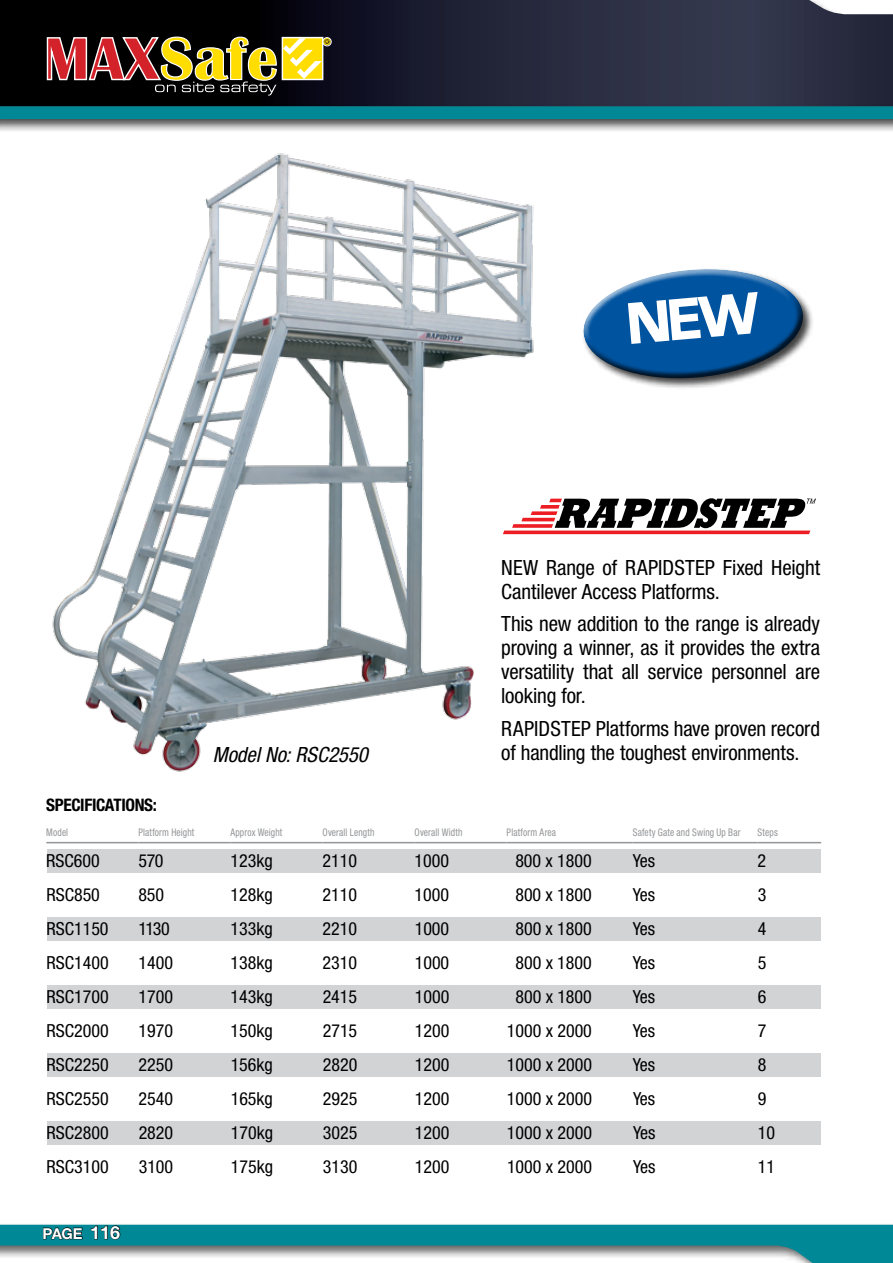
<style>
.page{position:relative;width:893px;height:1263px;background:#fff}
.page>*{position:absolute;margin:0;border:0;box-sizing:border-box;transform-origin:0 0}
.t1{font:condensed 21px/24px "Helvetica Neue";letter-spacing:-.005em;color:#000}
.t2{font:italic condensed 21px "Helvetica Neue";letter-spacing:-.005em;color:#000}
.t3{font:condensed 18px "Helvetica Neue";color:#000}
.t4{font:700 condensed 17.25px "Helvetica Neue";letter-spacing:-.02em;color:#000}
.t5{font:700 15px "Helvetica Neue";color:#fff}
.t6{font:condensed 10.5px "Helvetica Neue";letter-spacing:.015em;color:#939598;scale:.9 1}
.t7{font:900 9.9px "Helvetica Neue";color:#fd0}
.s1{font-size:18px}
</style>
<div class="page">
<svg style="left:0;top:0;width:893px;height:104px;background:#202231"></svg>
<div style="left:322px;top:37px;width:10px;height:9px;border:1px solid #fff;border-radius:50%"></div>
<svg style="left:47px;top:37px;width:275px;height:59px;background:#785a30"></svg>
<div style="left:0;top:104px;width:893px;height:29px;background:#000;opacity:.6"></div>
<svg style="left:0;top:106px;width:893px;height:13px;background:#018593"></svg>
<div style="left:0;top:1222px;width:893px;height:41px;background:#000;opacity:.6"></div>
<svg style="left:0;top:1225px;width:893px;height:38px;background:#52a0a9"></svg>
<div style="left:47px;top:849px;width:774px;height:23px;background:#d1d3d4"></div>
<div style="left:47px;top:917px;width:774px;height:23px;background:#d1d3d4"></div>
<div style="left:47px;top:985px;width:774px;height:23px;background:#d1d3d4"></div>
<div style="left:47px;top:1053px;width:774px;height:23px;background:#d1d3d4"></div>
<div style="left:47px;top:1121px;width:774px;height:23px;background:#d1d3d4"></div>
<img style="left:52px;top:153px;width:482px;height:619px">
<hr style="left:46px;top:842px;width:92px;height:1px;background:#939598">
<hr style="left:138px;top:842px;width:92px;height:1px;background:#939598">
<hr style="left:230px;top:842px;width:92px;height:1px;background:#939598">
<hr style="left:322px;top:842px;width:93px;height:1px;background:#939598">
<hr style="left:415px;top:842px;width:92px;height:1px;background:#939598">
<hr style="left:507px;top:842px;width:126px;height:1px;background:#939598">
<hr style="left:633px;top:842px;width:125px;height:1px;background:#939598">
<hr style="left:758px;top:842px;width:63px;height:1px;background:#939598">
<div style="left:582px;top:267px;width:232px;height:122px;background:#000;opacity:.75"></div>
<div style="left:501px;top:488px;width:320px;height:57px;background:#fff;border-radius:5px"></div>
<svg style="left:503px;top:498px;width:313px;height:36px"></svg>
<svg style="left:582px;top:267px;width:226px;height:121px"></svg>
<p class="t7" style="left:323px;top:36px;width:9px">®</p>
<p class="t1" style="left:501px;top:555px;width:320px">NEW Range of RAPIDSTEP Fixed Height<br>Cantilever Access Platforms.</p>
<p class="t1" style="left:501px;top:611px;width:320px;text-align:justify">This new addition to the range is already proving a winner, as it provides the extra versatility that all service personnel are looking for.</p>
<p class="t1" style="left:501px;top:716px;width:320px">RAPIDSTEP Platforms have proven record</p>
<p class="t2" style="left:213px;top:743px;width:157px">Model No: RSC2550</p>
<p class="t1" style="left:501px;top:740px;width:300px">of handling the toughest environments.</p>
<p class="t4" style="left:46px;top:795px;width:112px">SPECIFICATIONS:</p>
<p class="t6" style="left:46px;top:826px;width:26px">Model</p>
<p class="t6" style="left:138px;top:826px;width:64px">Platform Height</p>
<p class="t6" style="left:230px;top:826px;width:59px">Approx Weight</p>
<p class="t6" style="left:322px;top:826px;width:59px">Overall Length</p>
<p class="t6" style="left:415px;top:826px;width:55px">Overall Width</p>
<p class="t6" style="left:507px;top:826px;width:56px">Platform Area</p>
<p class="t6" style="left:633px;top:826px;width:121px">Safety Gate and Swing Up Bar</p>
<p class="t6" style="left:758px;top:826px;width:24px">Steps</p>
<p class="t3" style="left:46px;top:850px;width:55px">RSC600</p>
<p class="t3" style="left:138px;top:850px;width:27px">570</p>
<p class="t3" style="left:230px;top:850px;width:44px">123kg</p>
<p class="t3" style="left:323px;top:850px;width:36px">2110</p>
<p class="t3" style="left:415px;top:850px;width:36px">1000</p>
<p class="t3" style="left:515px;top:850px;width:78px">800 x 1800</p>
<p class="t3" style="left:633px;top:850px;width:24px">Yes</p>
<p class="t3" style="left:758px;top:850px;width:10px">2</p>
<p class="t3" style="left:46px;top:884px;width:55px">RSC850</p>
<p class="t3" style="left:138px;top:884px;width:27px">850</p>
<p class="t3" style="left:230px;top:884px;width:44px">128kg</p>
<p class="t3" style="left:323px;top:884px;width:36px">2110</p>
<p class="t3" style="left:415px;top:884px;width:36px">1000</p>
<p class="t3" style="left:515px;top:884px;width:78px">800 x 1800</p>
<p class="t3" style="left:633px;top:884px;width:24px">Yes</p>
<p class="t3" style="left:758px;top:884px;width:10px">3</p>
<p class="t3" style="left:46px;top:918px;width:64px">RSC1150</p>
<p class="t3" style="left:138px;top:918px;width:33px">1130</p>
<p class="t3" style="left:231px;top:918px;width:44px">133kg</p>
<p class="t3" style="left:323px;top:918px;width:36px">2210</p>
<p class="t3" style="left:415px;top:918px;width:36px">1000</p>
<p class="t3" style="left:515px;top:918px;width:78px">800 x 1800</p>
<p class="t3" style="left:633px;top:918px;width:24px">Yes</p>
<p class="t3" style="left:758px;top:918px;width:10px">4</p>
<p class="t3" style="left:46px;top:952px;width:64px">RSC1400</p>
<p class="t3" style="left:138px;top:952px;width:36px">1400</p>
<p class="t3" style="left:231px;top:952px;width:44px">138kg</p>
<p class="t3" style="left:323px;top:952px;width:36px">2310</p>
<p class="t3" style="left:415px;top:952px;width:36px">1000</p>
<p class="t3" style="left:515px;top:952px;width:78px">800 x 1800</p>
<p class="t3" style="left:633px;top:952px;width:24px">Yes</p>
<p class="t3" style="left:758px;top:952px;width:10px">5</p>
<p class="t3" style="left:46px;top:986px;width:64px">RSC1700</p>
<p class="t3" style="left:139px;top:986px;width:36px">1700</p>
<p class="t3" style="left:231px;top:986px;width:44px">143kg</p>
<p class="t3" style="left:323px;top:986px;width:36px">2415</p>
<p class="t3" style="left:415px;top:986px;width:36px">1000</p>
<p class="t3" style="left:515px;top:986px;width:78px">800 x 1800</p>
<p class="t3" style="left:633px;top:986px;width:24px">Yes</p>
<p class="t3" style="left:758px;top:986px;width:10px">6</p>
<p class="t3" style="left:46px;top:1020px;width:64px">RSC2000</p>
<p class="t3" style="left:139px;top:1020px;width:36px">1970</p>
<p class="t3" style="left:231px;top:1020px;width:44px">150kg</p>
<p class="t3" style="left:323px;top:1020px;width:36px">2715</p>
<p class="t3" style="left:415px;top:1020px;width:36px">1200</p>
<p class="t3" style="left:507px;top:1020px;width:87px">1000 x 2000</p>
<p class="t3" style="left:633px;top:1020px;width:24px">Yes</p>
<p class="t3" style="left:758px;top:1020px;width:10px">7</p>
<p class="t3" style="left:47px;top:1054px;width:64px">RSC2250</p>
<p class="t3" style="left:139px;top:1054px;width:36px">2250</p>
<p class="t3" style="left:231px;top:1054px;width:44px">156kg</p>
<p class="t3" style="left:323px;top:1054px;width:36px">2820</p>
<p class="t3" style="left:415px;top:1054px;width:36px">1200</p>
<p class="t3" style="left:507px;top:1054px;width:87px">1000 x 2000</p>
<p class="t3" style="left:633px;top:1054px;width:24px">Yes</p>
<p class="t3" style="left:758px;top:1054px;width:10px">8</p>
<p class="t3" style="left:47px;top:1088px;width:64px">RSC2550</p>
<p class="t3" style="left:139px;top:1088px;width:36px">2540</p>
<p class="t3" style="left:231px;top:1088px;width:44px">165kg</p>
<p class="t3" style="left:323px;top:1088px;width:36px">2925</p>
<p class="t3" style="left:415px;top:1088px;width:36px">1200</p>
<p class="t3" style="left:507px;top:1088px;width:87px">1000 x 2000</p>
<p class="t3" style="left:633px;top:1088px;width:24px">Yes</p>
<p class="t3" style="left:758px;top:1088px;width:10px">9</p>
<p class="t3" style="left:47px;top:1122px;width:64px">RSC2800</p>
<p class="t3" style="left:139px;top:1122px;width:36px">2820</p>
<p class="t3" style="left:231px;top:1122px;width:44px">170kg</p>
<p class="t3" style="left:323px;top:1122px;width:36px">3025</p>
<p class="t3" style="left:415px;top:1122px;width:36px">1200</p>
<p class="t3" style="left:507px;top:1122px;width:87px">1000 x 2000</p>
<p class="t3" style="left:633px;top:1122px;width:24px">Yes</p>
<p class="t3" style="left:758px;top:1122px;width:19px">10</p>
<p class="t3" style="left:47px;top:1156px;width:64px">RSC3100</p>
<p class="t3" style="left:139px;top:1156px;width:36px">3100</p>
<p class="t3" style="left:231px;top:1156px;width:44px">175kg</p>
<p class="t3" style="left:323px;top:1156px;width:36px">3130</p>
<p class="t3" style="left:415px;top:1156px;width:36px">1200</p>
<p class="t3" style="left:507px;top:1156px;width:87px">1000 x 2000</p>
<p class="t3" style="left:633px;top:1156px;width:24px">Yes</p>
<p class="t3" style="left:758px;top:1156px;width:19px">11</p>
<p class="t5" style="left:43px;top:1224px;width:79px">PAGE <span class="s1">116</span></p>
</div>
